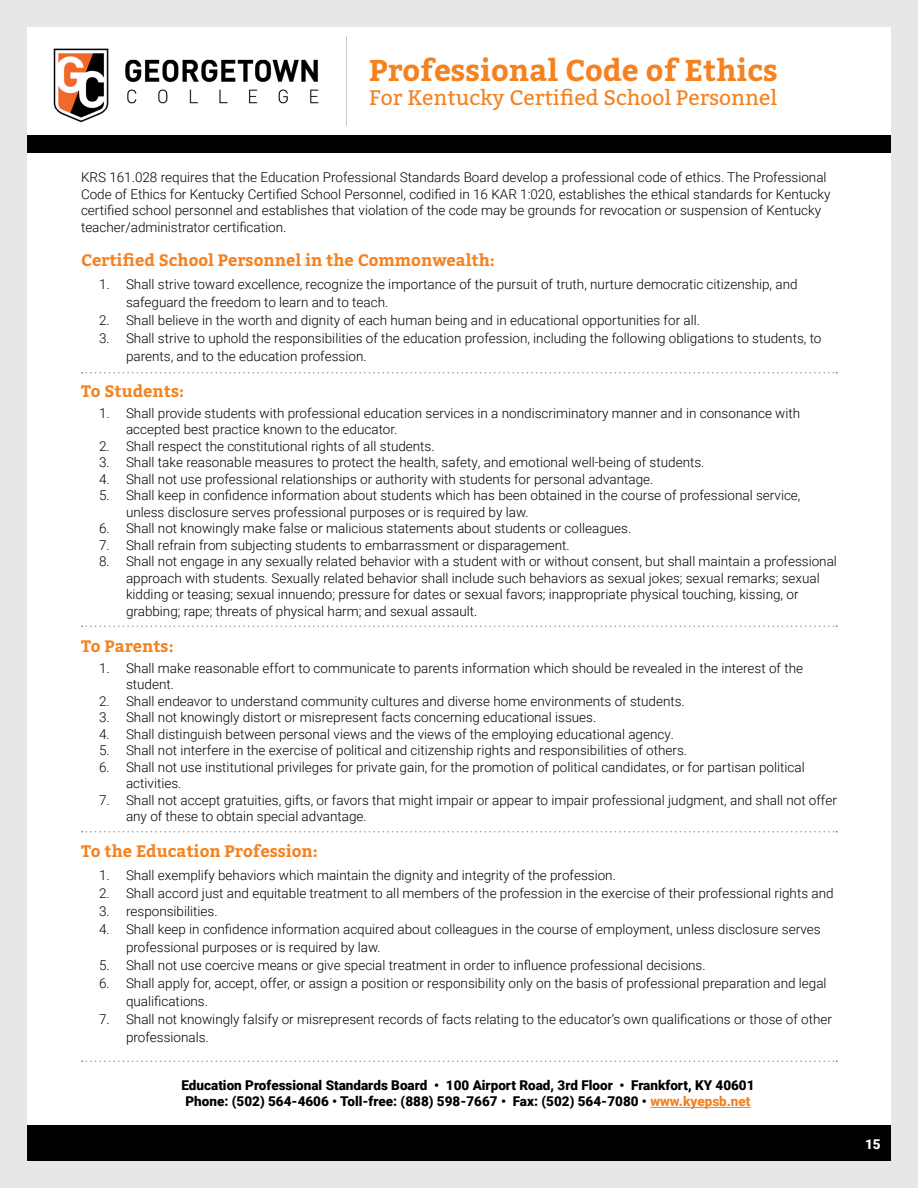
<style>
.page{position:relative;width:918px;height:1188px;background:#fff}
.page>*{position:absolute;margin:0;border:0;box-sizing:border-box;transform-origin:0 0}
.t1{font:700 30px "Bitter";color:#f58220}
.t2{font:21px "Bitter";color:#f58220}
.t3{font:700 16.5px "Bitter";color:#f58220}
.t4{font:300 13.5px/16.5px "Roboto";color:#000}
.t5{font:900 13.5px/16.5px "Roboto";color:#000;text-align:center}
.t6{font:900 13.5px "Roboto";color:#fff}
.s1{color:#f58220}
</style>
<div class="page">
<div style="left:27px;top:135px;width:864px;height:18px;background:#000"></div>
<div style="left:27px;top:1125px;width:864px;height:36px;background:#000"></div>
<div style="left:0;top:0;width:918px;height:1188px;border:27px solid #e6e7e8"></div>
<img style="left:25px;top:12px;width:322px;height:146px">
<hr style="left:650px;top:1107px;width:101px;height:1px;background:#f58220">
<svg style="left:82px;top:372px;width:755px;height:2px"></svg>
<svg style="left:82px;top:626px;width:755px;height:1px"></svg>
<svg style="left:82px;top:831px;width:755px;height:1px"></svg>
<svg style="left:82px;top:1060px;width:755px;height:2px"></svg>
<h1 class="t1" style="left:369px;top:50px;width:410px">Professional Code of Ethics</h1>
<h2 class="t2" style="left:369px;top:84px;width:410px">For Kentucky Certified School Personnel</h2>
<p class="t4" style="left:81px;top:169px;width:751px">KRS 161.028 requires that the Education Professional Standards Board develop a professional code of ethics. The Professional Code of Ethics for Kentucky Certified School Personnel, codified in 16 KAR 1:020, establishes the ethical standards for Kentucky certified school personnel and establishes that violation of the code may be grounds for revocation or suspension of Kentucky teacher/administrator certification.</p>
<p class="t3" style="left:81px;top:250px;width:415px">Certified School Personnel in the Commonwealth:</p>
<p class="t4" style="left:126px;top:275px;width:673px;line-height:18px;text-indent:-27px">1. Shall strive toward excellence, recognize the importance of the pursuit of truth, nurture democratic citizenship, and safeguard the freedom to learn and to teach.</p>
<p class="t4" style="left:99px;top:311px;width:603px">2. Shall believe in the worth and dignity of each human being and in educational opportunities for all.</p>
<p class="t4" style="left:126px;top:329px;width:697px;line-height:18px;text-indent:-27px">3. Shall strive to uphold the responsibilities of the education profession, including the following obligations to students, to parents, and to the education profession.</p>
<p class="t3" style="left:81px;top:380px;width:105px">To Students:</p>
<p class="t4" style="left:126px;top:404px;width:676px;text-indent:-27px">1. Shall provide students with professional education services in a nondiscriminatory manner and in consonance with accepted best practice known to the educator.</p>
<p class="t4" style="left:99px;top:437px;width:337px">2. Shall respect the constitutional rights of all students.</p>
<p class="t4" style="left:99px;top:454px;width:607px">3. Shall take reasonable measures to protect the health, safety, and emotional well-being of students.</p>
<p class="t4" style="left:99px;top:470px;width:556px">4. Shall not use professional relationships or authority with students for personal advantage.</p>
<p class="t4" style="left:126px;top:487px;width:676px;text-indent:-27px">5. Shall keep in confidence information about students which has been obtained in the course of professional service, unless disclosure serves professional purposes or is required by law.</p>
<p class="t4" style="left:99px;top:520px;width:534px">6. Shall not knowingly make false or malicious statements about students or colleagues.</p>
<p class="t4" style="left:99px;top:536px;width:472px">7. Shall refrain from subjecting students to embarrassment or disparagement.</p>
<p class="t4" style="left:126px;top:553px;width:712px;text-indent:-27px">8. Shall not engage in any sexually related behavior with a student with or without consent, but shall maintain a professional approach with students. Sexually related behavior shall include such behaviors as sexual jokes; sexual remarks; sexual kidding or teasing; sexual innuendo; pressure for dates or sexual favors; inappropriate physical touching, kissing, or grabbing; rape; threats of physical harm; and sexual assault.</p>
<p class="t3" style="left:81px;top:635px;width:94px">To Parents:</p>
<p class="t4" style="left:126px;top:659px;width:679px;text-indent:-27px">1. Shall make reasonable effort to communicate to parents information which should be revealed in the interest of the student.</p>
<p class="t4" style="left:99px;top:692px;width:587px">2. Shall endeavor to understand community cultures and diverse home environments of students.</p>
<p class="t4" style="left:99px;top:709px;width:499px">3. Shall not knowingly distort or misrepresent facts concerning educational issues.</p>
<p class="t4" style="left:99px;top:725px;width:577px">4. Shall distinguish between personal views and the views of the employing educational agency.</p>
<p class="t4" style="left:99px;top:742px;width:590px">5. Shall not interfere in the exercise of political and citizenship rights and responsibilities of others.</p>
<p class="t4" style="left:126px;top:758px;width:680px;text-indent:-27px">6. Shall not use institutional privileges for private gain, for the promotion of political candidates, or for partisan political activities.</p>
<p class="t4" style="left:126px;top:791px;width:712px;text-indent:-27px">7. Shall not accept gratuities, gifts, or favors that might impair or appear to impair professional judgment, and shall not offer any of these to obtain special advantage.</p>
<p class="t3" style="left:81px;top:841px;width:238px">To the Education Profession:</p>
<p class="t4" style="left:99px;top:866px;width:518px">1. Shall exemplify behaviors which maintain the dignity and integrity of the profession.</p>
<p class="t4" style="left:99px;top:884px;width:736px">2. Shall accord just and equitable treatment to all members of the profession in the exercise of their professional rights and</p>
<p class="t4" style="left:99px;top:902px;width:120px">3. responsibilities.</p>
<p class="t4" style="left:126px;top:920px;width:696px;line-height:18px;text-indent:-27px">4. Shall keep in confidence information acquired about colleagues in the course of employment, unless disclosure serves professional purposes or is required by law.</p>
<p class="t4" style="left:99px;top:956px;width:608px">5. Shall not use coercive means or give special treatment in order to influence professional decisions.</p>
<p class="t4" style="left:126px;top:974px;width:702px;line-height:18px;text-indent:-27px">6. Shall apply for, accept, offer, or assign a position or responsibility only on the basis of professional preparation and legal qualifications.</p>
<p class="t4" style="left:126px;top:1010px;width:708px;line-height:18px;text-indent:-27px">7. Shall not knowingly falsify or misrepresent records of facts relating to the educator’s own qualifications or those of other professionals.</p>
<p class="t5" style="left:181px;top:1076px;width:575px">Education Professional Standards Board • 100 Airport Road, 3rd Floor • Frankfort, KY 40601<br>Phone: (502) 564-4606 • Toll-free: (888) 598-7667 • Fax: (502) 564-7080 • <span class="s1">www.kyepsb.net</span></p>
<p class="t6" style="left:865px;top:1134px;width:17px">15</p>
</div>
